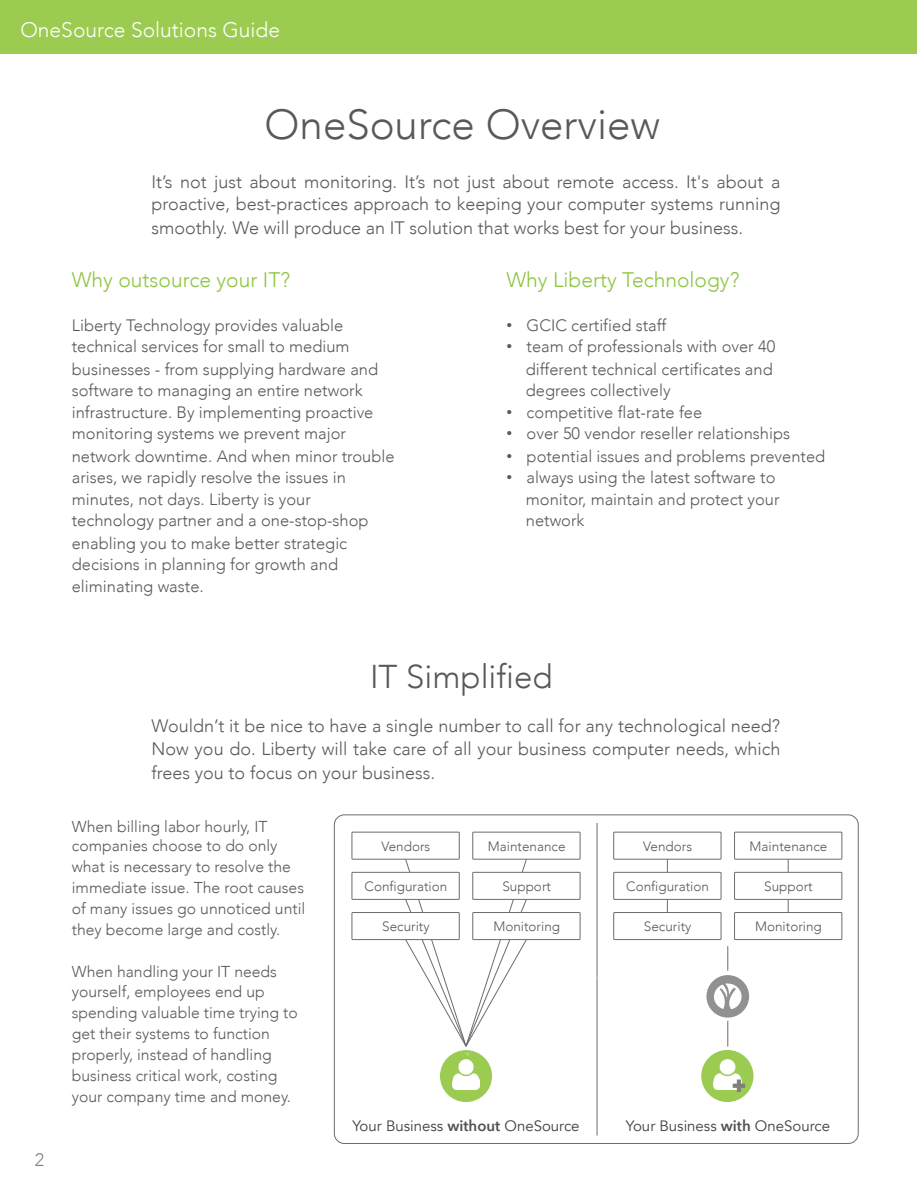
<style>
.page{position:relative;width:918px;height:1188px;background:#fff}
.page>*{position:absolute;margin:0;border:0;box-sizing:border-box;transform-origin:0 0}
.t1{font:300 42px "Avenir";color:#595959}
.t2{font:300 33px "Avenir";color:#595959}
.t3{font:300 21px "Avenir";color:#8cc540}
.t4{font:300 21px "Avenir";color:#fff}
.t5{font:300 18px/23.2px "Avenir";color:#595959;text-align:justify}
.t6{font:300 18px "Avenir";color:#7f807f}
.t7{font:300 16.5px/21px "Avenir";color:#595959}
.t8{font:300 15.75px/21px "Avenir";color:#595959}
.t9{font:15px "Avenir";color:#404040}
.t10{font:300 13.5px "Avenir";color:#595959}
.t11{font:4.5px "Calibri";color:#fff}
.s1{font-family:"Arial";font-weight:400}
.s2{font-family:"Avenir Next";font-weight:600;color:#515151}
</style>
<div class="page">
<div style="left:0;top:0;width:916px;height:54px;background:#9bcc51"></div>
<hr style="left:597px;top:823px;width:1px;height:313px;background:#6c6c6c">
<div style="left:440px;top:1050px;width:52px;height:52px;background:#9bcc51;border-radius:50%"></div>
<img style="left:452px;top:1060px;width:28px;height:30px">
<div style="left:701px;top:1050px;width:53px;height:52px;background:#9bcc51;border-radius:50%"></div>
<img style="left:713px;top:1060px;width:28px;height:30px">
<svg style="left:733px;top:1080px;width:12px;height:12px"></svg>
<svg style="left:405px;top:859px;width:122px;height:188px"></svg>
<div style="left:352px;top:832px;width:108px;height:27px;border:1px solid #6c6c6c"></div>
<div style="left:352px;top:872px;width:107px;height:27px;background:#fff"></div>
<div style="left:352px;top:872px;width:108px;height:28px;border:1px solid #6c6c6c"></div>
<div style="left:352px;top:913px;width:107px;height:27px;background:#fff"></div>
<div style="left:352px;top:912px;width:108px;height:28px;border:1px solid #6c6c6c"></div>
<div style="left:473px;top:832px;width:107px;height:27px;border:1px solid #6c6c6c"></div>
<div style="left:473px;top:872px;width:107px;height:27px;background:#fff"></div>
<div style="left:473px;top:872px;width:107px;height:28px;border:1px solid #6c6c6c"></div>
<div style="left:473px;top:913px;width:107px;height:27px;background:#fff"></div>
<div style="left:473px;top:912px;width:107px;height:28px;border:1px solid #6c6c6c"></div>
<div style="left:706px;top:975px;width:43px;height:43px;background:#929192;border-radius:50%"></div>
<svg style="left:714px;top:983px;width:28px;height:26px"></svg>
<svg style="left:728px;top:1021px;width:1px;height:26px"></svg>
<div style="left:613px;top:832px;width:108px;height:27px;border:1px solid #6c6c6c"></div>
<div style="left:734px;top:832px;width:108px;height:27px;border:1px solid #6c6c6c"></div>
<hr style="left:667px;top:859px;width:1px;height:81px;background:#6c6c6c">
<hr style="left:788px;top:859px;width:1px;height:81px;background:#6c6c6c">
<div style="left:614px;top:872px;width:107px;height:27px;background:#fff"></div>
<div style="left:613px;top:872px;width:108px;height:28px;border:1px solid #6c6c6c"></div>
<div style="left:735px;top:872px;width:107px;height:27px;background:#fff"></div>
<div style="left:734px;top:872px;width:108px;height:28px;border:1px solid #6c6c6c"></div>
<div style="left:614px;top:913px;width:107px;height:27px;background:#fff"></div>
<div style="left:613px;top:912px;width:108px;height:28px;border:1px solid #6c6c6c"></div>
<div style="left:735px;top:913px;width:107px;height:27px;background:#fff"></div>
<div style="left:734px;top:912px;width:108px;height:28px;border:1px solid #6c6c6c"></div>
<svg style="left:728px;top:946px;width:1px;height:25px"></svg>
<p class="t4" style="left:20px;top:18px;width:261px">OneSource Solutions Guide</p>
<p class="t1" style="left:265px;top:100px;width:397px">OneSource Overview</p>
<p class="t5" style="left:152px;top:170px;width:630px">It’s not just about monitoring. It’s not just about remote access. It's about a proactive, best-practices approach to keeping your computer systems running smoothly. We will produce an IT solution that works best for your business.</p>
<p class="t3" style="left:506px;top:267px;width:235px">Why Liberty Technology?</p>
<p class="t7" style="left:506px;top:315px;width:161px"><span class="s1">•</span> GCIC certified staff</p>
<p class="t7" style="left:506px;top:335px;width:270px;line-height:22.5px;text-align:right"><span class="s1">•</span> team of professionals with over 40 different technical certificates and</p>
<p class="t7" style="left:526px;top:380px;width:146px">degrees collectively</p>
<p class="t7" style="left:506px;top:402px;width:197px"><span class="s1">•</span> competitive flat-rate fee</p>
<p class="t7" style="left:506px;top:423px;width:285px"><span class="s1">•</span> over 50 vendor reseller relationships</p>
<p class="t7" style="left:506px;top:446px;width:320px"><span class="s1">•</span> potential issues and problems prevented</p>
<p class="t7" style="left:506px;top:466px;width:275px;line-height:22.5px;text-align:right"><span class="s1">•</span> always using the latest software to monitor, maintain and protect your</p>
<p class="t7" style="left:526px;top:510px;width:60px">network</p>
<p class="t3" style="left:72px;top:267px;width:220px">Why outsource your IT?</p>
<p class="t7" style="left:72px;top:315px;width:279px">Liberty Technology provides valuable technical services for small to medium</p>
<p class="t7" style="left:72px;top:359px;width:308px">businesses - from supplying hardware and software to managing an entire network</p>
<p class="t7" style="left:72px;top:402px;width:303px">infrastructure. By implementing proactive monitoring systems we prevent major</p>
<p class="t7" style="left:72px;top:446px;width:324px">network downtime. And when minor trouble arises, we rapidly resolve the issues in</p>
<p class="t7" style="left:72px;top:489px;width:298px">minutes, not days. Liberty is your technology partner and a one-stop-shop</p>
<p class="t7" style="left:72px;top:533px;width:277px">enabling you to make better strategic decisions in planning for growth and</p>
<p class="t7" style="left:72px;top:576px;width:134px">eliminating waste.</p>
<p class="t2" style="left:370px;top:658px;width:184px">IT Simplified</p>
<p class="t5" style="left:152px;top:715px;width:630px">Wouldn’t it be nice to have a single number to call for any technological need?<br>Now you do. Liberty will take care of all your business computer needs, which frees you to focus on your business.</p>
<p class="t6" style="left:35px;top:1149px;width:11px">2</p>
<p class="t8" style="left:72px;top:817px;width:207px;line-height:19.5px">When billing labor hourly, IT companies choose to do only</p>
<p class="t8" style="left:72px;top:856px;width:235px">what is necessary to resolve the immediate issue. The root causes of many issues go unnoticed until they become large and costly.</p>
<p class="t8" style="left:72px;top:962px;width:207px;line-height:19.5px">When handling your IT needs yourself, employees end up</p>
<p class="t8" style="left:72px;top:1002px;width:228px">spending valuable time trying to get their systems to function properly, instead of handling business critical work, costing your company time and money.</p>
<p class="t10" style="left:382px;top:838px;width:50px">Vendors</p>
<p class="t10" style="left:365px;top:879px;width:84px">Configuration</p>
<p class="t10" style="left:382px;top:919px;width:49px">Security</p>
<p class="t10" style="left:488px;top:838px;width:79px">Maintenance</p>
<p class="t10" style="left:502px;top:879px;width:50px">Support</p>
<p class="t10" style="left:493px;top:919px;width:68px">Monitoring</p>
<p class="t11" style="left:466px;top:1052px;width:5px">"!</p>
<p class="t11" style="left:595px;top:976px;width:5px">"!</p>
<p class="t10" style="left:643px;top:838px;width:50px">Vendors</p>
<p class="t10" style="left:750px;top:838px;width:79px">Maintenance</p>
<p class="t10" style="left:626px;top:879px;width:84px">Configuration</p>
<p class="t10" style="left:764px;top:879px;width:50px">Support</p>
<p class="t10" style="left:644px;top:919px;width:49px">Security</p>
<p class="t10" style="left:755px;top:919px;width:68px">Monitoring</p>
<p class="t9" style="left:352px;top:1116px;width:229px">Your Business <span class="s2">without</span> OneSource</p>
<p class="t9" style="left:626px;top:1116px;width:206px">Your Business <span class="s2">with</span> OneSource</p>
</div>
